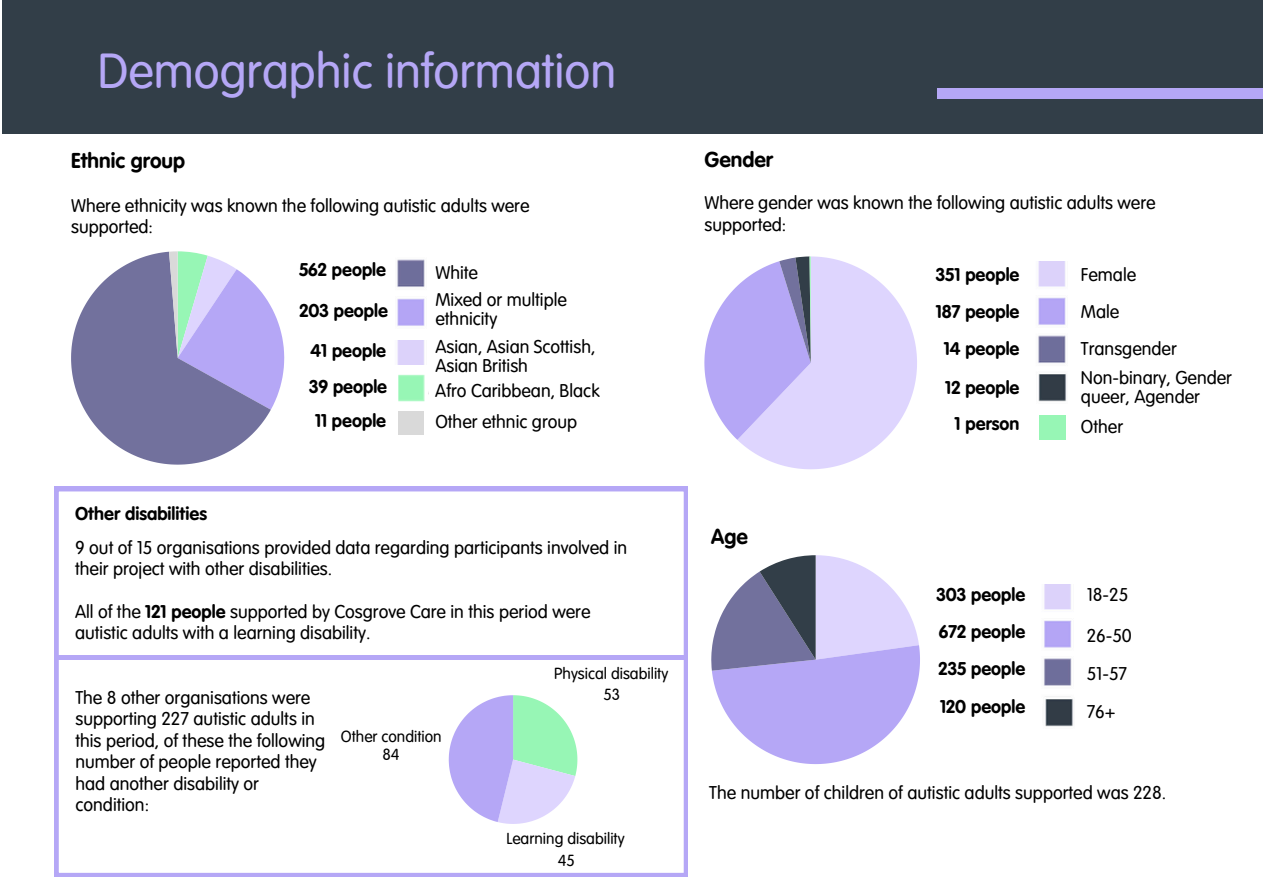
<style>
.page{position:relative;width:1263px;height:894px;background:#fff}
.page>*{position:absolute;margin:0;border:0;box-sizing:border-box;transform-origin:0 0}
.t1{font:48px "VAG Rounded Next";color:#b5a7f6}
.t2{font:700 21px "VAG Rounded Next";color:#000}
.t3{font:18px/21.3px "VAG Rounded Next";color:#000}
.t4{font:700 18px "VAG Rounded Next";color:#000}
.t5{font:15.6px/18.3px "VAG Rounded Next";color:#000;text-align:center}
.s1{font-weight:700}
</style>
<div class="page">
<div style="left:2px;top:0;width:1261px;height:134px;background:#323e48"></div>
<div style="left:937px;top:88px;width:326px;height:11px;background:#b5a7f6"></div>
<svg style="left:704px;top:256px;width:213px;height:213px"></svg>
<svg style="left:711px;top:555px;width:209px;height:208px"></svg>
<svg style="left:71px;top:251px;width:213px;height:213px"></svg>
<img style="left:1038px;top:261px;width:28px;height:102px">
<img style="left:1038px;top:374px;width:29px;height:28px">
<div style="left:1039px;top:414px;width:26px;height:25px;background:#97f6b5"></div>
<img style="left:1044px;top:584px;width:28px;height:113px">
<img style="left:1045px;top:699px;width:28px;height:28px">
<svg style="left:54px;top:659px;width:634px;height:217px"></svg>
<svg style="left:54px;top:487px;width:634px;height:172px"></svg>
<svg style="left:449px;top:695px;width:128px;height:128px"></svg>
<img style="left:398px;top:374px;width:31px;height:28px">
<img style="left:397px;top:259px;width:28px;height:28px">
<img style="left:397px;top:298px;width:28px;height:28px">
<img style="left:397px;top:340px;width:27px;height:24px">
<div style="left:398px;top:411px;width:26px;height:23px;background:#d9d9d9"></div>
<p class="t1" style="left:98px;top:37px;width:520px">Demographic information</p>
<p class="t2" style="left:704px;top:145px;width:70px">Gender</p>
<p class="t2" style="left:71px;top:146px;width:116px">Ethnic group</p>
<h3 class="t3" style="left:71px;top:195px;width:460px">Where ethnicity was known the following autistic adults were supported:</h3>
<p class="t3" style="left:704px;top:192px;width:453px">Where gender was known the following autistic adults were supported:</p>
<p class="t4" style="left:75px;top:500px;width:134px">Other disabilities</p>
<h3 class="t4" style="left:299px;top:257px;width:88px">562 people</h3>
<h3 class="t3" style="left:435px;top:261px;width:44px">White</h3>
<h3 class="t4" style="left:299px;top:297px;width:90px">203 people</h3>
<p class="t3" style="left:435px;top:290px;width:133px;line-height:19.2px">Mixed or multiple ethnicity</p>
<p class="t4" style="left:310px;top:337px;width:77px">41 people</p>
<p class="t3" style="left:435px;top:337px;width:162px;line-height:19.2px">Asian, Asian Scottish,<br>Asian British</p>
<p class="t4" style="left:309px;top:374px;width:80px">39 people</p>
<p class="t4" style="left:315px;top:408px;width:73px">11 people</p>
<p class="t3" style="left:435px;top:379px;width:166px">Afro Caribbean, Black</p>
<p class="t3" style="left:435px;top:410px;width:143px">Other ethnic group</p>
<p class="t3" style="left:75px;top:536px;width:554px">9 out of 15 organisations provided data regarding participants involved in their project with other disabilities.</p>
<p class="t3" style="left:75px;top:600px;width:517px">All of the <span class="s1">121 people</span> supported by Cosgrove Care in this period were autistic adults with a learning disability.</p>
<h2 class="t3" style="left:75px;top:686px;width:251px">The 8 other organisations were supporting 227 autistic adults in this period, of these the following number of people reported they had another disability or condition:</h2>
<p class="t5" style="left:341px;top:726px;width:102px">Other condition<br>84</p>
<p class="t5" style="left:554px;top:662px;width:116px;line-height:21.6px">Physical disability<br>53</p>
<p class="t5" style="left:506px;top:827px;width:120px;line-height:21.5px">Learning disability<br>45</p>
<p class="t2" style="left:711px;top:521px;width:38px">Age</p>
<p class="t4" style="left:936px;top:262px;width:85px">351 people</p>
<p class="t4" style="left:936px;top:299px;width:85px">187 people</p>
<h3 class="t4" style="left:944px;top:336px;width:77px">14 people</h3>
<h3 class="t4" style="left:945px;top:375px;width:76px">12 people</h3>
<p class="t4" style="left:955px;top:410px;width:66px">1 person</p>
<h1 class="t3" style="left:1081px;top:264px;width:57px">Female</h1>
<h2 class="t3" style="left:1081px;top:301px;width:40px">Male</h2>
<h2 class="t3" style="left:1081px;top:338px;width:97px">Transgender</h2>
<p class="t3" style="left:1081px;top:367px;width:153px;line-height:19.2px">Non-binary, Gender queer, Agender</p>
<p class="t3" style="left:1081px;top:415px;width:44px">Other</p>
<p class="t4" style="left:936px;top:581px;width:90px">303 people</p>
<h3 class="t4" style="left:939px;top:618px;width:88px">672 people</h3>
<h3 class="t4" style="left:938px;top:655px;width:88px">235 people</h3>
<p class="t4" style="left:940px;top:694px;width:87px">120 people</p>
<p class="t3" style="left:1087px;top:583px;width:43px">18-25</p>
<h3 class="t3" style="left:1087px;top:624px;width:47px">26-50</h3>
<h3 class="t3" style="left:1087px;top:662px;width:42px">51-57</h3>
<h3 class="t3" style="left:1087px;top:700px;width:31px">76+</h3>
<p class="t3" style="left:709px;top:781px;width:459px">The number of children of autistic adults supported was 228.</p>
</div>
